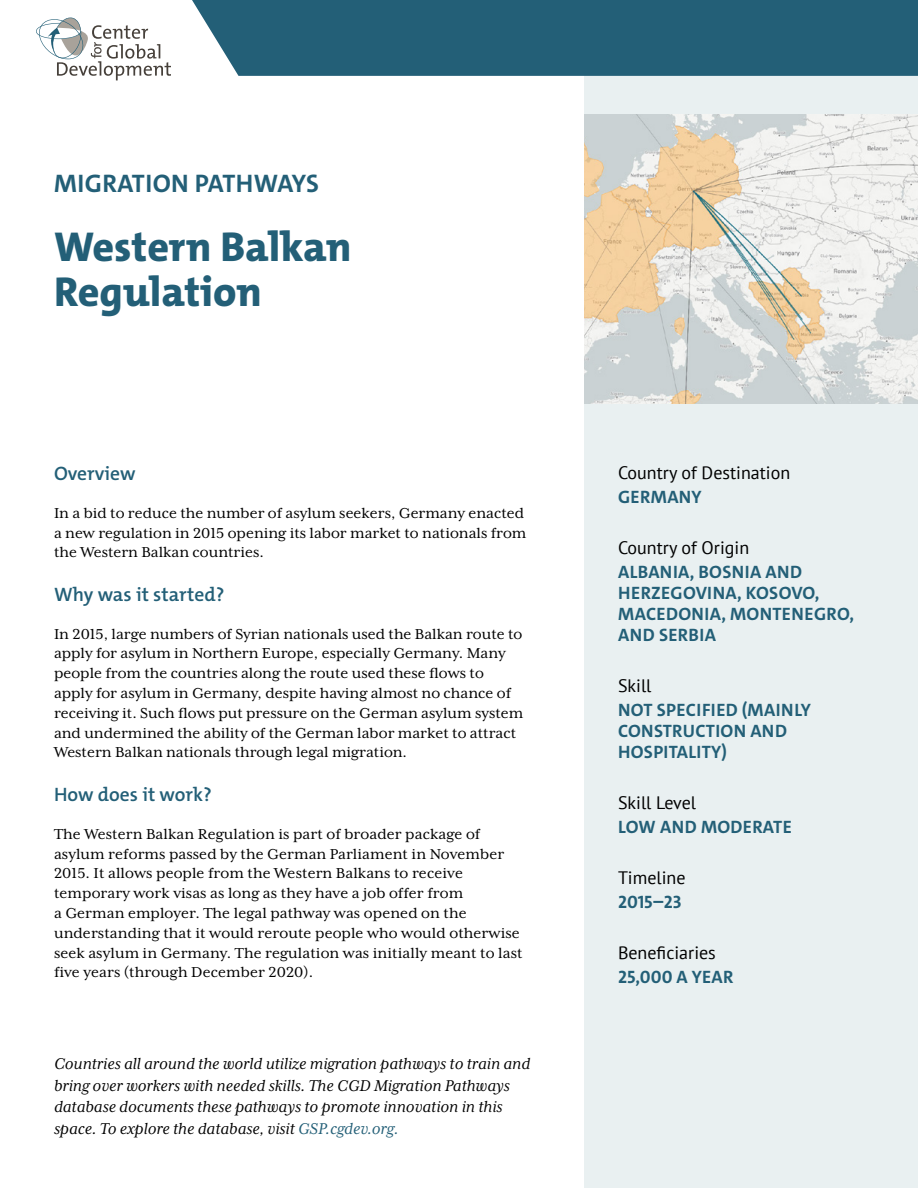
<style>
.page{position:relative;width:918px;height:1188px;background:#fff}
.page>*{position:absolute;margin:0;border:0;box-sizing:border-box;transform-origin:0 0}
.t1{font:800 42px/45px "The Mix C4 s";color:#235f77}
.Subtitle{font:700 25.5px "The Mix C4 s";letter-spacing:.02em;color:#235f77}
.Section_header{font:600 19.5px "The Mix C4 s";color:#235f77}
.Boilerplate{font:italic 18px/21.6px "Mrs Eaves XL Serif OT";color:#000}
.Box_info{font:700 18px/21px "The Mix C4 s";letter-spacing:.02em;color:#235f77}
.Box_category{font:18px "PT Sans";color:#000}
.t2{font:16.5px/19.8px "Mrs Eaves XL Serif OT";color:#000}
.s1{color:#235f77}
</style>
<div class="page">
<div style="left:584px;top:75px;width:334px;height:1113px;background:#e9f0f1"></div>
<div style="left:192px;top:0;width:726px;height:76px;background:#235f77"></div>
<svg style="left:36px;top:17px;width:135px;height:63px"></svg>
<img style="left:584px;top:114px;width:334px;height:289px">
<p class="Subtitle" style="left:54px;top:167px;width:266px">MIGRATION PATHWAYS</p>
<p class="t1" style="left:54px;top:225px;width:299px">Western Balkan<br>Regulation</p>
<p class="Section_header" style="left:54px;top:461px;width:83px">Overview</p>
<p class="t2" style="left:54px;top:503px;width:474px">In a bid to reduce the number of asylum seekers, Germany enacted a new regulation in 2015 opening its labor market to nationals from the Western Balkan countries.</p>
<p class="Section_header" style="left:54px;top:582px;width:172px">Why was it started?</p>
<p class="t2" style="left:54px;top:624px;width:471px">In 2015, large numbers of Syrian nationals used the Balkan route to apply for asylum in Northern Europe, especially Germany. Many people from the countries along the route used these flows to apply for asylum in Germany, despite having almost no chance of receiving it. Such flows put pressure on the German asylum system and undermined the ability of the German labor market to attract Western Balkan nationals through legal migration.</p>
<p class="Section_header" style="left:54px;top:782px;width:159px">How does it work?</p>
<p class="t2" style="left:54px;top:824px;width:470px">The Western Balkan Regulation is part of broader package of asylum reforms passed by the German Parliament in November 2015. It allows people from the Western Balkans to receive temporary work visas as long as they have a job offer from<br>a German employer. The legal pathway was opened on the understanding that it would reroute people who would otherwise seek asylum in Germany. The regulation was initially meant to last five years (through December 2020).</p>
<p class="Boilerplate" style="left:54px;top:1053px;width:478px">Countries all around the world utilize migration pathways to train and bring over workers with needed skills. The CGD Migration Pathways database documents these pathways to promote innovation in this space. To explore the database, visit <span class="s1">GSP.cgdev.org.</span></p>
<p class="Box_category" style="left:618px;top:461px;width:174px">Country of Destination</p>
<p class="Box_info" style="left:618px;top:487px;width:85px">GERMANY</p>
<p class="Box_category" style="left:618px;top:536px;width:133px">Country of Origin</p>
<p class="Box_info" style="left:618px;top:562px;width:237px">ALBANIA, BOSNIA AND<br>HERZEGOVINA, KOSOVO,<br>MACEDONIA, MONTENEGRO,<br>AND SERBIA</p>
<p class="Box_category" style="left:618px;top:674px;width:35px">Skill</p>
<p class="Box_info" style="left:618px;top:700px;width:194px">NOT SPECIFIED (MAINLY<br>CONSTRUCTION AND<br>HOSPITALITY)</p>
<p class="Box_category" style="left:618px;top:791px;width:80px">Skill Level</p>
<p class="Box_info" style="left:618px;top:817px;width:175px">LOW AND MODERATE</p>
<p class="Box_category" style="left:618px;top:866px;width:69px">Timeline</p>
<p class="Box_info" style="left:618px;top:892px;width:65px">2015–23</p>
<p class="Box_category" style="left:618px;top:941px;width:99px">Beneficiaries</p>
<p class="Box_info" style="left:618px;top:967px;width:117px">25,000 A YEAR</p>
</div>
